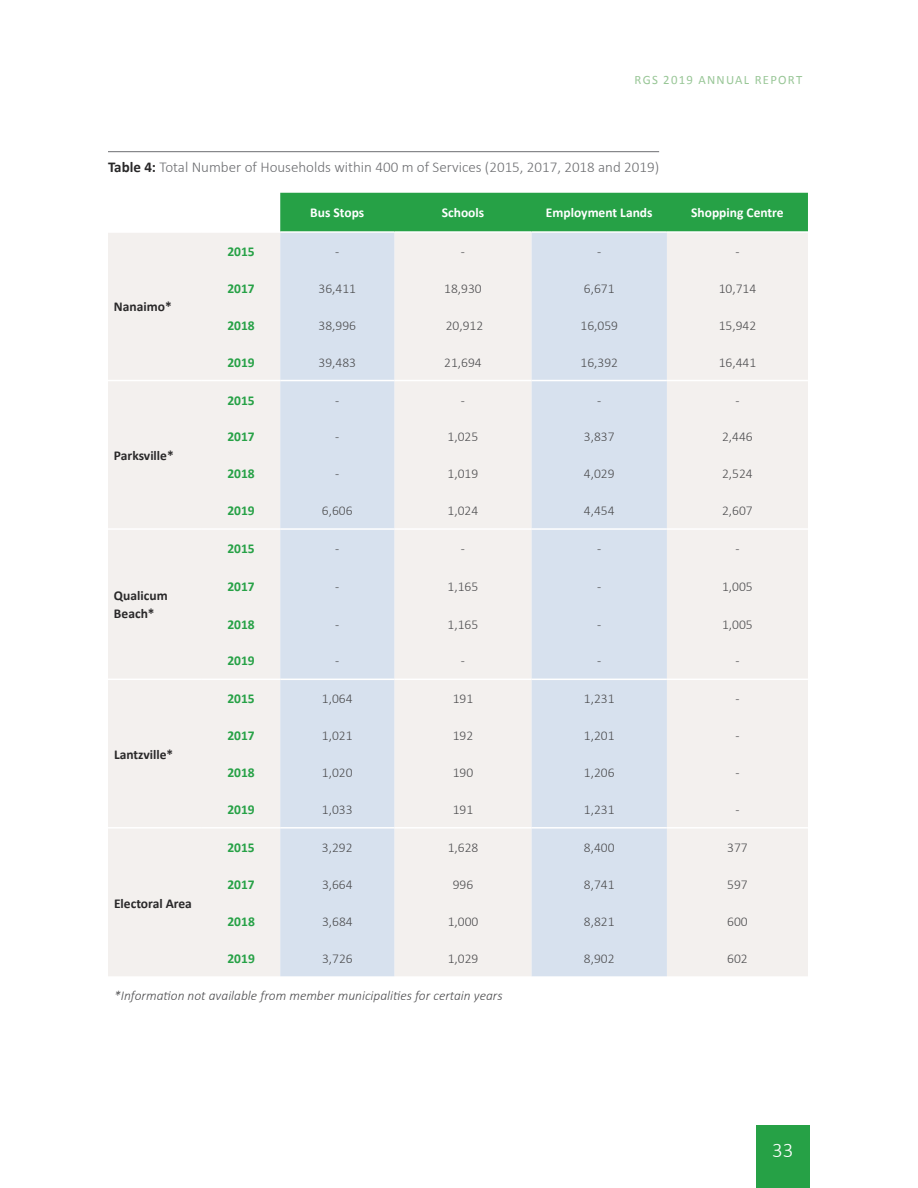
<style>
.page{position:relative;width:918px;height:1188px;background:#fff}
.page>*{position:absolute;margin:0;border:0;box-sizing:border-box;transform-origin:0 0}
.t1{font:300 21px "Calibri";color:#fff}
.t2{font:300 15px "Calibri";color:#6d6e71}
.t3{font:300 13.5px "Calibri";color:#4d4d4f}
.t4{font:700 13.5px "Calibri";color:#26a146}
.t5{font:italic 300 13.5px "Calibri";color:#4d4d4f}
.t6{font:700 13.5px/18px "Calibri";color:#292829}
.t7{font:700 13.5px "Calibri";color:#fff}
.t8{font:12.75px "Calibri";letter-spacing:.1em;color:#98c696}
.s1{font-weight:700;color:#292829}
</style>
<div class="page">
<div style="left:756px;top:1125px;width:54px;height:63px;background:#26a146"></div>
<hr style="left:108px;top:151px;width:551px;height:1px;background:#6d6e71">
<div style="left:280px;top:193px;width:528px;height:38px;background:#26a146"></div>
<div style="left:108px;top:233px;width:700px;height:743px;background:#f3f0ee"></div>
<svg style="left:280px;top:233px;width:387px;height:743px;background:#e1e6ee"></svg>
<hr style="left:108px;top:380px;width:94px;height:1px;background:#fff">
<hr style="left:108px;top:528px;width:94px;height:2px;background:#fff">
<hr style="left:108px;top:679px;width:94px;height:1px;background:#fff">
<hr style="left:108px;top:827px;width:94px;height:2px;background:#fff">
<hr style="left:202px;top:380px;width:78px;height:1px;background:#fff">
<hr style="left:202px;top:528px;width:78px;height:2px;background:#fff">
<hr style="left:202px;top:679px;width:78px;height:1px;background:#fff">
<hr style="left:202px;top:827px;width:78px;height:2px;background:#fff">
<hr style="left:280px;top:380px;width:114px;height:1px;background:#fff">
<hr style="left:394px;top:380px;width:138px;height:1px;background:#fff">
<hr style="left:532px;top:380px;width:135px;height:1px;background:#fff">
<hr style="left:667px;top:380px;width:141px;height:1px;background:#fff">
<hr style="left:280px;top:528px;width:114px;height:2px;background:#fff">
<hr style="left:532px;top:528px;width:135px;height:2px;background:#fff">
<hr style="left:394px;top:528px;width:138px;height:2px;background:#fff">
<hr style="left:667px;top:528px;width:141px;height:2px;background:#fff">
<hr style="left:280px;top:679px;width:114px;height:1px;background:#fff">
<hr style="left:394px;top:679px;width:138px;height:1px;background:#fff">
<hr style="left:532px;top:679px;width:135px;height:1px;background:#fff">
<hr style="left:667px;top:679px;width:141px;height:1px;background:#fff">
<hr style="left:280px;top:827px;width:114px;height:2px;background:#fff">
<hr style="left:394px;top:827px;width:138px;height:2px;background:#fff">
<hr style="left:532px;top:827px;width:135px;height:2px;background:#fff">
<hr style="left:667px;top:827px;width:141px;height:2px;background:#fff">
<p class="t8" style="left:635px;top:72px;width:169px">RGS 2019 ANNUAL REPORT</p>
<p class="t2" style="left:108px;top:157px;width:553px"><span class="s1">Table 4:</span> Total Number of Households within 400 m of Services (2015, 2017, 2018 and 2019)</p>
<p class="t7" style="left:310px;top:205px;width:56px">Bus Stops</p>
<p class="t7" style="left:442px;top:205px;width:44px">Schools</p>
<p class="t7" style="left:546px;top:205px;width:108px">Employment Lands</p>
<p class="t7" style="left:691px;top:205px;width:94px">Shopping Centre</p>
<p class="t6" style="left:114px;top:297px;width:59px">Nanaimo*</p>
<p class="t6" style="left:114px;top:446px;width:61px">Parksville*</p>
<p class="t6" style="left:114px;top:586px;width:55px">Qualicum<br>Beach*</p>
<p class="t6" style="left:114px;top:745px;width:61px">Lantzville*</p>
<p class="t4" style="left:227px;top:243px;width:29px">2015</p>
<p class="t3" style="left:335px;top:243px;width:6px">-</p>
<p class="t3" style="left:461px;top:243px;width:6px">-</p>
<p class="t3" style="left:597px;top:243px;width:6px">-</p>
<p class="t3" style="left:735px;top:243px;width:6px">-</p>
<p class="t4" style="left:227px;top:280px;width:29px">2017</p>
<p class="t3" style="left:319px;top:280px;width:39px">36,411</p>
<p class="t3" style="left:444px;top:280px;width:39px">18,930</p>
<p class="t3" style="left:584px;top:280px;width:32px">6,671</p>
<p class="t3" style="left:719px;top:280px;width:39px">10,714</p>
<p class="t4" style="left:227px;top:317px;width:29px">2018</p>
<p class="t3" style="left:319px;top:317px;width:39px">38,996</p>
<p class="t3" style="left:446px;top:317px;width:39px">20,912</p>
<p class="t3" style="left:581px;top:317px;width:39px">16,059</p>
<p class="t3" style="left:719px;top:317px;width:39px">15,942</p>
<p class="t4" style="left:227px;top:354px;width:29px">2019</p>
<p class="t3" style="left:319px;top:354px;width:39px">39,483</p>
<p class="t3" style="left:444px;top:354px;width:39px">21,694</p>
<p class="t3" style="left:581px;top:354px;width:39px">16,392</p>
<p class="t3" style="left:719px;top:354px;width:39px">16,441</p>
<p class="t4" style="left:227px;top:392px;width:29px">2015</p>
<p class="t3" style="left:335px;top:392px;width:6px">-</p>
<p class="t3" style="left:461px;top:392px;width:6px">-</p>
<p class="t3" style="left:597px;top:392px;width:6px">-</p>
<p class="t3" style="left:735px;top:392px;width:6px">-</p>
<p class="t4" style="left:227px;top:428px;width:29px">2017</p>
<p class="t3" style="left:335px;top:428px;width:6px">-</p>
<p class="t3" style="left:448px;top:428px;width:32px">1,025</p>
<p class="t3" style="left:584px;top:428px;width:32px">3,837</p>
<p class="t3" style="left:722px;top:428px;width:32px">2,446</p>
<p class="t4" style="left:227px;top:466px;width:29px">2018</p>
<p class="t3" style="left:335px;top:466px;width:6px">-</p>
<p class="t3" style="left:448px;top:466px;width:32px">1,019</p>
<p class="t3" style="left:584px;top:466px;width:32px">4,029</p>
<p class="t3" style="left:722px;top:466px;width:32px">2,524</p>
<p class="t4" style="left:227px;top:502px;width:29px">2019</p>
<p class="t3" style="left:322px;top:502px;width:32px">6,606</p>
<p class="t3" style="left:448px;top:502px;width:32px">1,024</p>
<p class="t3" style="left:584px;top:502px;width:32px">4,454</p>
<p class="t3" style="left:722px;top:502px;width:32px">2,607</p>
<p class="t4" style="left:227px;top:540px;width:29px">2015</p>
<p class="t3" style="left:335px;top:540px;width:6px">-</p>
<p class="t3" style="left:461px;top:540px;width:6px">-</p>
<p class="t3" style="left:597px;top:540px;width:6px">-</p>
<p class="t3" style="left:735px;top:540px;width:6px">-</p>
<p class="t4" style="left:227px;top:578px;width:29px">2017</p>
<p class="t3" style="left:335px;top:578px;width:6px">-</p>
<p class="t3" style="left:448px;top:578px;width:32px">1,165</p>
<p class="t3" style="left:597px;top:578px;width:6px">-</p>
<p class="t3" style="left:722px;top:578px;width:32px">1,005</p>
<p class="t4" style="left:227px;top:616px;width:29px">2018</p>
<p class="t3" style="left:335px;top:616px;width:6px">-</p>
<p class="t3" style="left:448px;top:616px;width:32px">1,165</p>
<p class="t3" style="left:597px;top:616px;width:6px">-</p>
<p class="t3" style="left:722px;top:616px;width:32px">1,005</p>
<p class="t4" style="left:227px;top:653px;width:29px">2019</p>
<p class="t3" style="left:335px;top:653px;width:6px">-</p>
<p class="t3" style="left:461px;top:653px;width:6px">-</p>
<p class="t3" style="left:597px;top:653px;width:6px">-</p>
<p class="t3" style="left:735px;top:653px;width:6px">-</p>
<p class="t4" style="left:227px;top:690px;width:29px">2015</p>
<p class="t3" style="left:322px;top:690px;width:32px">1,064</p>
<p class="t3" style="left:453px;top:690px;width:22px">191</p>
<p class="t3" style="left:584px;top:690px;width:32px">1,231</p>
<p class="t3" style="left:735px;top:690px;width:6px">-</p>
<p class="t4" style="left:227px;top:727px;width:29px">2017</p>
<p class="t3" style="left:322px;top:727px;width:32px">1,021</p>
<p class="t3" style="left:453px;top:727px;width:22px">192</p>
<p class="t3" style="left:584px;top:727px;width:32px">1,201</p>
<p class="t3" style="left:735px;top:727px;width:6px">-</p>
<p class="t4" style="left:227px;top:764px;width:29px">2018</p>
<p class="t3" style="left:322px;top:764px;width:32px">1,020</p>
<p class="t3" style="left:453px;top:764px;width:22px">190</p>
<p class="t3" style="left:584px;top:764px;width:32px">1,206</p>
<p class="t3" style="left:735px;top:764px;width:6px">-</p>
<p class="t4" style="left:227px;top:801px;width:29px">2019</p>
<p class="t3" style="left:322px;top:801px;width:32px">1,033</p>
<p class="t3" style="left:453px;top:801px;width:22px">191</p>
<p class="t3" style="left:584px;top:801px;width:32px">1,231</p>
<p class="t3" style="left:735px;top:801px;width:6px">-</p>
<p class="t4" style="left:227px;top:839px;width:29px">2015</p>
<p class="t3" style="left:322px;top:839px;width:32px">3,292</p>
<p class="t3" style="left:448px;top:839px;width:32px">1,628</p>
<p class="t3" style="left:584px;top:839px;width:32px">8,400</p>
<p class="t3" style="left:727px;top:839px;width:22px">377</p>
<p class="t4" style="left:227px;top:876px;width:29px">2017</p>
<p class="t3" style="left:322px;top:876px;width:32px">3,664</p>
<p class="t3" style="left:453px;top:876px;width:22px">996</p>
<p class="t3" style="left:584px;top:876px;width:32px">8,741</p>
<p class="t3" style="left:727px;top:876px;width:22px">597</p>
<p class="t4" style="left:227px;top:913px;width:29px">2018</p>
<p class="t3" style="left:322px;top:913px;width:32px">3,684</p>
<p class="t3" style="left:448px;top:913px;width:32px">1,000</p>
<p class="t3" style="left:584px;top:913px;width:32px">8,821</p>
<p class="t3" style="left:727px;top:913px;width:22px">600</p>
<p class="t4" style="left:227px;top:950px;width:29px">2019</p>
<p class="t3" style="left:322px;top:950px;width:32px">3,726</p>
<p class="t3" style="left:448px;top:950px;width:32px">1,029</p>
<p class="t3" style="left:584px;top:950px;width:32px">8,902</p>
<p class="t3" style="left:727px;top:950px;width:22px">602</p>
<p class="t5" style="left:114px;top:987px;width:390px">*Information not available from member municipalities for certain years</p>
<p class="t6" style="left:114px;top:893px;width:79px">Electoral Area</p>
<h1 class="t1" style="left:772px;top:1137px;width:23px">33</h1>
</div>
